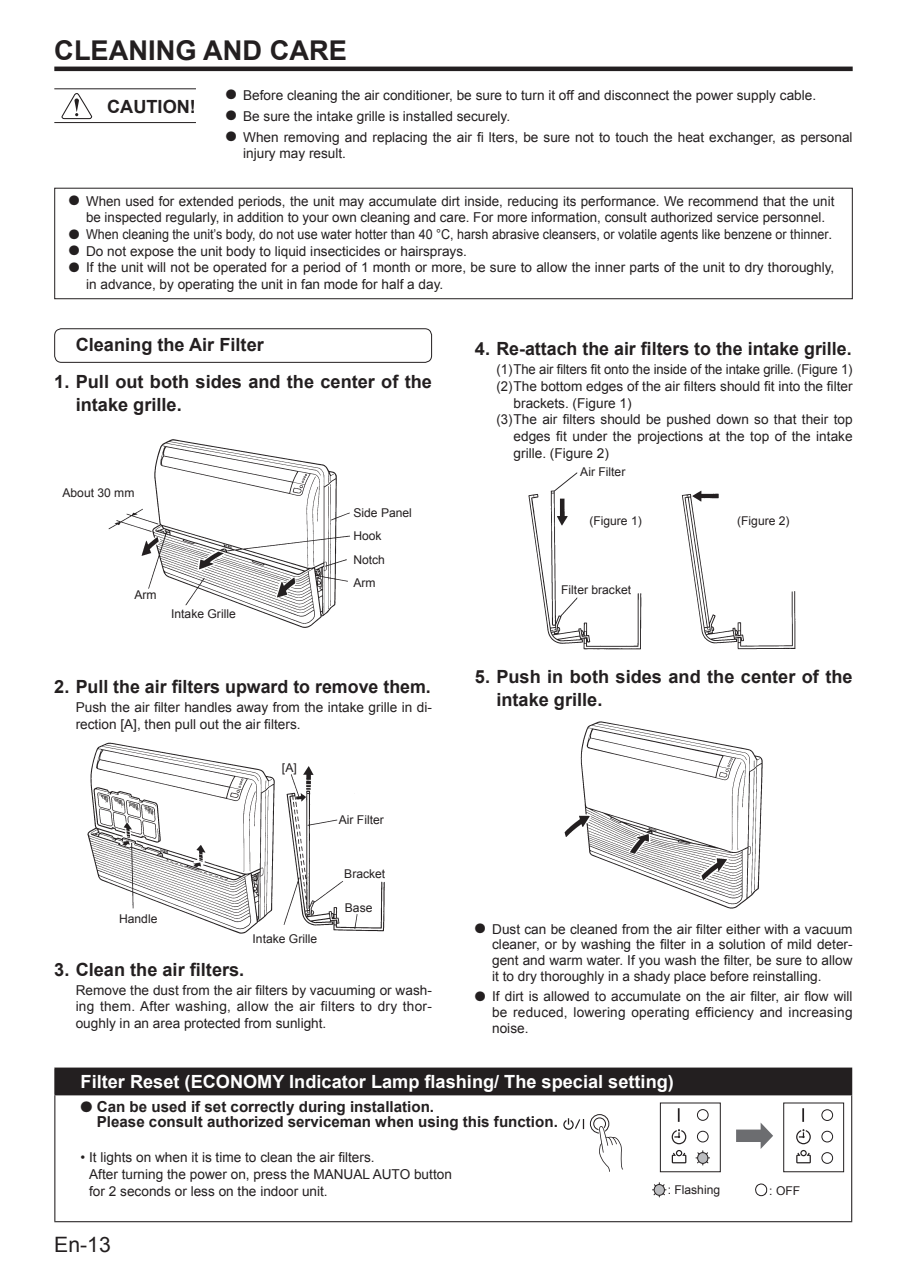
<style>
.page{position:relative;width:907px;height:1279px;background:#fff}
.page>*{position:absolute;margin:0;border:0;box-sizing:border-box;transform-origin:0 0}
.t1{font:700 27.3px "Arial";color:#231f20}
.t2{font:21.18px "Arial";color:#231f20}
.t3{font:700 18.2px/22.8px "Arial";color:#231f20}
.t4{font:700 18.2px "Arial";color:#fff}
.t5{font:700 15.05px/14.7px "Arial";color:#231f20}
.t6{font:13.65px/16.6px "Arial";color:#231f20}
.t7{font:13.65px "Arial";color:#231f20;scale:.96 1}
.t8{font:13.65px "Arial";color:#231f20;scale:.92 1}
.t9{font:12.08px/22.9px "Arial";color:#231f20}
</style>
<div class="page">
<hr style="left:54px;top:67px;width:799px;height:4px;background:#231f20">
<div style="left:54px;top:328px;width:378px;height:35px;border:1px solid #231f20;border-radius:7px"></div>
<img style="left:108px;top:439px;width:242px;height:189px">
<img style="left:87px;top:742px;width:298px;height:192px">
<img style="left:529px;top:472px;width:267px;height:178px">
<img style="left:564px;top:721px;width:199px;height:188px">
<div style="left:55px;top:1068px;width:797px;height:27px;background:#231f20"></div>
<hr style="left:54px;top:1067px;width:798px;height:2px;background:#231f20">
<svg style="left:54px;top:1069px;width:1px;height:25px"></svg>
<hr style="left:54px;top:1094px;width:798px;height:1px;background:#231f20">
<hr style="left:54px;top:1095px;width:1px;height:126px;background:#231f20">
<hr style="left:851px;top:1095px;width:1px;height:126px;background:#231f20">
<hr style="left:54px;top:1221px;width:798px;height:1px;background:#231f20">
<div style="left:697px;top:1131px;width:11px;height:11px;border:1px solid #231f20;border-radius:50%"></div>
<svg style="left:678px;top:1108px;width:1px;height:14px"></svg>
<svg style="left:672px;top:1129px;width:14px;height:15px"></svg>
<svg style="left:672px;top:1150px;width:14px;height:13px"></svg>
<svg style="left:736px;top:1122px;width:37px;height:27px"></svg>
<svg style="left:755px;top:1183px;width:12px;height:13px"></svg>
<svg style="left:652px;top:1183px;width:14px;height:14px"></svg>
<div style="left:590px;top:1114px;width:19px;height:19px;border:1px solid #231f20;border-radius:50%"></div>
<div style="left:593px;top:1117px;width:13px;height:13px;border:1px solid #231f20;border-radius:50%"></div>
<svg style="left:563px;top:1118px;width:21px;height:12px"></svg>
<svg style="left:598px;top:1125px;width:25px;height:47px"></svg>
<div style="left:821px;top:1131px;width:12px;height:11px;border:1px solid #231f20;border-radius:50%"></div>
<div style="left:821px;top:1109px;width:12px;height:12px;border:1px solid #231f20;border-radius:50%"></div>
<div style="left:821px;top:1152px;width:12px;height:12px;border:1px solid #231f20;border-radius:50%"></div>
<svg style="left:802px;top:1108px;width:2px;height:14px"></svg>
<svg style="left:796px;top:1129px;width:15px;height:15px"></svg>
<svg style="left:796px;top:1150px;width:15px;height:13px"></svg>
<div style="left:660px;top:1102px;width:61px;height:70px;border:1px solid #231f20"></div>
<div style="left:783px;top:1102px;width:61px;height:70px;border:1px solid #231f20"></div>
<svg style="left:696px;top:1151px;width:13px;height:14px"></svg>
<div style="left:697px;top:1109px;width:11px;height:12px;border:1px solid #231f20;border-radius:50%"></div>
<hr style="left:54px;top:88px;width:142px;height:1px;background:#231f20">
<hr style="left:54px;top:122px;width:142px;height:1px;background:#231f20">
<svg style="left:61px;top:93px;width:32px;height:27px"></svg>
<div style="left:54px;top:188px;width:799px;height:111px;border:1px solid #231f20"></div>
<h1 class="t1" style="left:54px;top:35px;width:294px">CLEANING AND CARE</h1>
<h3 class="t3" style="left:107px;top:96px;width:90px">CAUTION!</h3>
<p class="t6" style="left:226px;top:87px;width:592px">● Before cleaning the air conditioner, be sure to turn it off and disconnect the power supply cable.</p>
<p class="t6" style="left:226px;top:108px;width:286px">● Be sure the intake grille is installed securely.</p>
<p class="t6" style="left:243px;top:129px;width:611px;text-indent:-17px">● When removing and replacing the air fi lters, be sure not to touch the heat exchanger, as personal injury may result.</p>
<p class="t6" style="left:69px;top:193px;width:767px;text-align:center">● When used for extended periods, the unit may accumulate dirt inside, reducing its performance. We recommend that the unit be inspected regularly, in addition to your own cleaning and care. For more information, consult authorized service personnel.</p>
<p class="t8" style="left:69px;top:227px;width:831px">● When cleaning the unit’s body, do not use water hotter than 40 °C, harsh abrasive cleansers, or volatile agents like benzene or thinner.</p>
<p class="t6" style="left:69px;top:242px;width:400px">● Do not expose the unit body to liquid insecticides or hairsprays.</p>
<p class="t6" style="left:86px;top:259px;width:750px;text-indent:-17px">● If the unit will not be operated for a period of 1 month or more, be sure to allow the inner parts of the unit to dry thoroughly, in advance, by operating the unit in fan mode for half a day.</p>
<h3 class="t3" style="left:76px;top:333px;width:190px">Cleaning the Air Filter</h3>
<h3 class="t3" style="left:76px;top:371px;width:358px;text-indent:-21px">1. Pull out both sides and the center of the intake grille.</h3>
<p class="t9" style="left:62px;top:481px;width:74px">About 30 mm</p>
<p class="t9" style="left:134px;top:583px;width:24px">Arm</p>
<p class="t9" style="left:171px;top:602px;width:66px">Intake Grille</p>
<p class="t9" style="left:353px;top:501px;width:60px">Side Panel</p>
<p class="t9" style="left:353px;top:524px;width:30px">Hook</p>
<p class="t9" style="left:353px;top:548px;width:33px">Notch<br>Arm</p>
<h3 class="t3" style="left:54px;top:676px;width:378px">2. Pull the air filters upward to remove them.</h3>
<p class="t6" style="left:76px;top:699px;width:358px">Push the air filter handles away from the intake grille in di&shy;rection [A], then pull out the air filters.</p>
<p class="t9" style="left:119px;top:907px;width:40px">Handle</p>
<p class="t9" style="left:282px;top:756px;width:16px">[A]</p>
<p class="t9" style="left:253px;top:928px;width:66px">Intake Grille</p>
<p class="t9" style="left:339px;top:808px;width:47px">Air Filter</p>
<p class="t9" style="left:344px;top:863px;width:43px">Bracket</p>
<p class="t9" style="left:345px;top:897px;width:29px">Base</p>
<h3 class="t3" style="left:54px;top:958px;width:192px">3. Clean the air filters.</h3>
<p class="t6" style="left:76px;top:982px;width:358px;text-align:justify">Remove the dust from the air filters by vacuuming or wash&shy;ing them. After washing, allow the air filters to dry thor&shy;oughly in an area protected from sunlight.</p>
<h3 class="t3" style="left:475px;top:338px;width:378px">4. Re-attach the air filters to the intake grille.</h3>
<p class="t7" style="left:496px;top:362px;width:373px">(1)The air filters fit onto the inside of the intake grille. (Figure 1)</p>
<p class="t7" style="left:496px;top:379px;width:373px">(2) The bottom edges of the air filters should fit into the filter</p>
<p class="t6" style="left:513px;top:395px;width:120px">brackets. (Figure 1)</p>
<p class="t7" style="left:496px;top:412px;width:372px">(3) The air filters should be pushed down so that their top</p>
<p class="t6" style="left:513px;top:428px;width:340px">edges fit under the projections at the top of the intake</p>
<p class="t6" style="left:513px;top:444px;width:97px">grille. (Figure 2)</p>
<p class="t9" style="left:580px;top:461px;width:47px">Air Filter</p>
<p class="t9" style="left:589px;top:509px;width:54px">(Figure 1)</p>
<p class="t9" style="left:561px;top:578px;width:71px">Filter bracket</p>
<p class="t9" style="left:737px;top:509px;width:54px">(Figure 2)</p>
<h3 class="t3" style="left:496px;top:665px;width:358px;text-indent:-21px">5. Push in both sides and the center of the intake grille.</h3>
<p class="t6" style="left:492px;top:921px;width:362px;line-height:15.9px;text-align:justify;text-indent:-17px">● Dust can be cleaned from the air filter either with a vacuum cleaner, or by washing the filter in a solution of mild deter&shy;gent and warm water. If you wash the filter, be sure to allow it to dry thoroughly in a shady place before reinstalling.</p>
<p class="t6" style="left:492px;top:989px;width:362px;line-height:15.9px;text-align:justify;text-indent:-17px">● If dirt is allowed to accumulate on the air filter, air flow will be reduced, lowering operating efficiency and increasing noise.</p>
<h3 class="t4" style="left:81px;top:1071px;width:595px">Filter Reset (ECONOMY Indicator Lamp flashing/ The special setting)</h3>
<p class="t5" style="left:97px;top:1099px;width:462px;text-indent:-16px">● Can be used if set correctly during installation.<br>Please consult authorized serviceman when using this function.</p>
<p class="t6" style="left:89px;top:1149px;width:364px;text-indent:-9px">• It lights on when it is time to clean the air filters.<br>After turning the power on, press the MANUAL AUTO button for 2 seconds or less on the indoor unit.</p>
<p class="t9" style="left:668px;top:1178px;width:54px">: Flashing</p>
<p class="t9" style="left:769px;top:1179px;width:32px">: OFF</p>
<h2 class="t2" style="left:54px;top:1233px;width:58px">En-13</h2>
</div>
